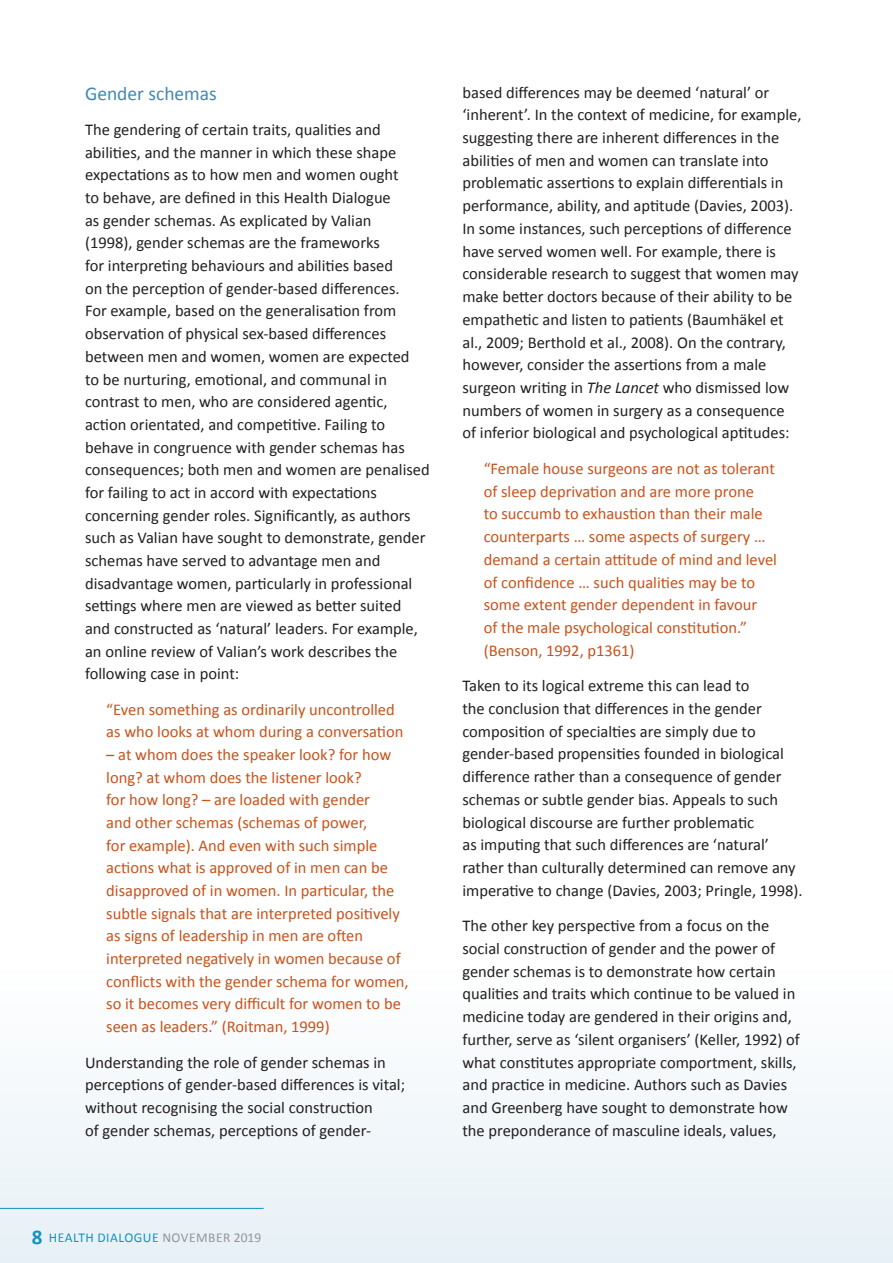
<style>
.page{position:relative;width:893px;height:1263px;background:#fff}
.page>*{position:absolute;margin:0;border:0;box-sizing:border-box;transform-origin:0 0}
.Sub_sub_heading{font:19.5px "Calibri";color:#3d8ab4}
.Body_Copy{font:16.5px/22.6px "Calibri";color:#231f20}
.Inset_Quote{font:16.5px/22.6px "Calibri";color:#c7521b}
.t1{font:13.5px "Calibri";letter-spacing:.04em;color:#1393be}
.s1{font-style:italic}
.s2{font-weight:700;font-size:21px}
.s3{color:#939598}
</style>
<div class="page">
<div style="left:0;top:970px;width:893px;height:293px;background:#f2f7fa"></div>
<hr style="left:0;top:1208px;width:264px;height:1px;background:#1393be">
<p class="Sub_sub_heading" style="left:85px;top:81px;width:133px">Gender schemas</p>
<p class="Body_Copy" style="left:85px;top:118px;width:346px">The gendering of certain traits, qualities and abilities, and the manner in which these shape expectations as to how men and women ought<br>to behave, are defined in this Health Dialogue<br>as gender schemas. As explicated by Valian<br>(1998), gender schemas are the frameworks<br>for interpreting behaviours and abilities based<br>on the perception of gender-based differences.<br>For example, based on the generalisation from observation of physical sex-based differences between men and women, women are expected<br>to be nurturing, emotional, and communal in contrast to men, who are considered agentic, action orientated, and competitive. Failing to behave in congruence with gender schemas has consequences; both men and women are penalised for failing to act in accord with expectations concerning gender roles. Significantly, as authors such as Valian have sought to demonstrate, gender schemas have served to advantage men and disadvantage women, particularly in professional settings where men are viewed as better suited and constructed as ‘natural’ leaders. For example, an online review of Valian’s work describes the following case in point:</p>
<p class="Inset_Quote" style="left:106px;top:698px;width:299px">“Even something as ordinarily uncontrolled as who looks at whom during a conversation</p>
<p class="Inset_Quote" style="left:106px;top:743px;width:304px">– at whom does the speaker look? for how long? at whom does the listener look?<br>for how long? – are loaded with gender<br>and other schemas (schemas of power,<br>for example). And even with such simple actions what is approved of in men can be disapproved of in women. In particular, the subtle signals that are interpreted positively as signs of leadership in men are often interpreted negatively in women because of conflicts with the gender schema for women, so it becomes very difficult for women to be seen as leaders.” (Roitman, 1999)</p>
<p class="Body_Copy" style="left:85px;top:1051px;width:322px">Understanding the role of gender schemas in perceptions of gender-based differences is vital; without recognising the social construction<br>of gender schemas, perceptions of gender-</p>
<p class="Body_Copy" style="left:462px;top:81px;width:341px">based differences may be deemed ‘natural’ or ‘inherent’. In the context of medicine, for example, suggesting there are inherent differences in the abilities of men and women can translate into problematic assertions to explain differentials in performance, ability, and aptitude (Davies, 2003).<br>In some instances, such perceptions of difference have served women well. For example, there is considerable research to suggest that women may make better doctors because of their ability to be empathetic and listen to patients (Baumhäkel et al., 2009; Berthold et al., 2008). On the contrary, however, consider the assertions from a male surgeon writing in <span class="s1">The Lancet</span> who dismissed low numbers of women in surgery as a consequence of inferior biological and psychological aptitudes:</p>
<p class="Inset_Quote" style="left:484px;top:457px;width:295px">“Female house surgeons are not as tolerant of sleep deprivation and are more prone<br>to succumb to exhaustion than their male counterparts … some aspects of surgery … demand a certain attitude of mind and level of confidence … such qualities may be to some extent gender dependent in favour<br>of the male psychological constitution.” (Benson, 1992, p1361)</p>
<p class="Body_Copy" style="left:462px;top:674px;width:342px">Taken to its logical extreme this can lead to<br>the conclusion that differences in the gender composition of specialties are simply due to gender-based propensities founded in biological difference rather than a consequence of gender schemas or subtle gender bias. Appeals to such biological discourse are further problematic<br>as imputing that such differences are ‘natural’ rather than culturally determined can remove any imperative to change (Davies, 2003; Pringle, 1998).</p>
<p class="Body_Copy" style="left:462px;top:914px;width:339px">The other key perspective from a focus on the social construction of gender and the power of gender schemas is to demonstrate how certain qualities and traits which continue to be valued in medicine today are gendered in their origins and, further, serve as ‘silent organisers’ (Keller, 1992) of what constitutes appropriate comportment, skills, and practice in medicine. Authors such as Davies and Greenberg have sought to demonstrate how the preponderance of masculine ideals, values,</p>
<p class="t1" style="left:32px;top:1229px;width:231px"><span class="s2">8</span> HEALTH DIALOGUE <span class="s3">NOVEMBER 2019</span></p>
</div>
